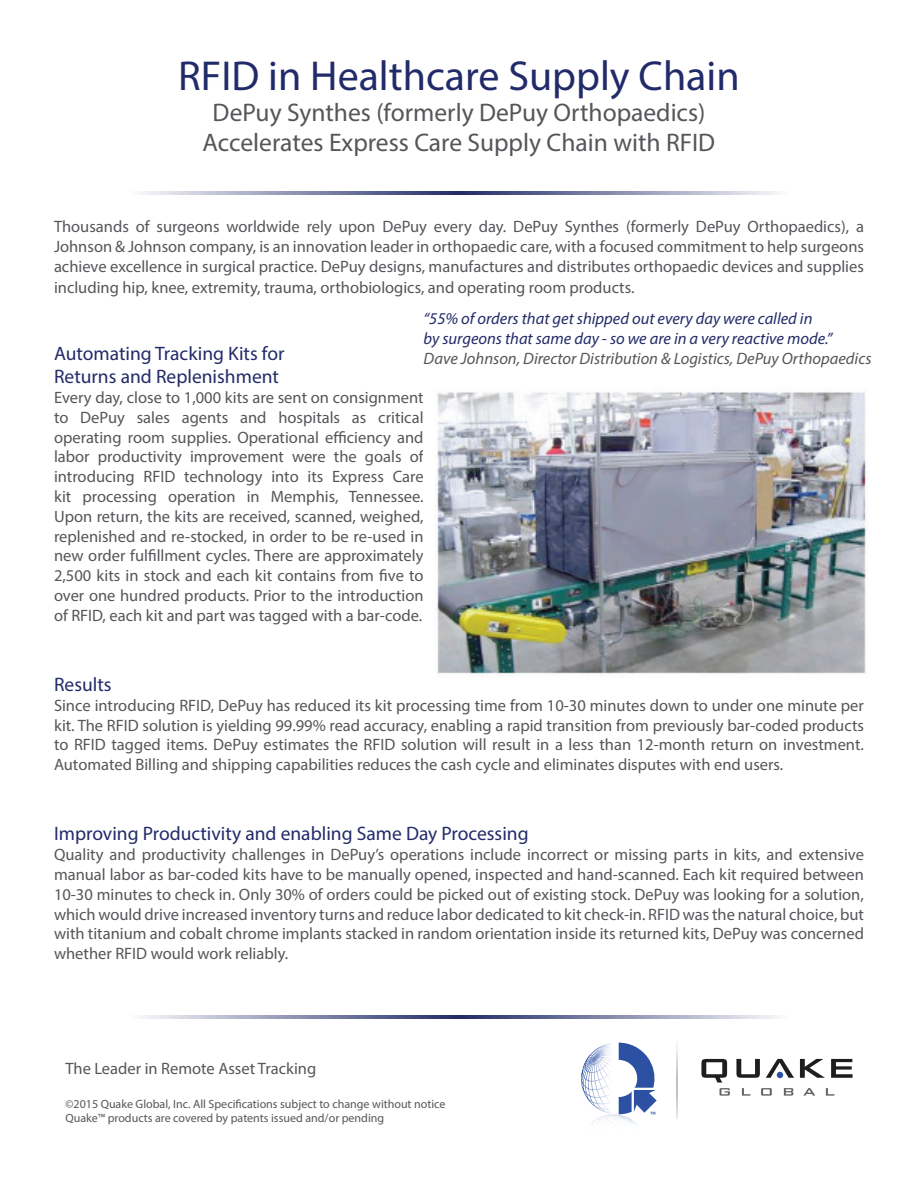
<style>
.page{position:relative;width:918px;height:1188px;background:#fff}
.page>*{position:absolute;margin:0;border:0;box-sizing:border-box;transform-origin:0 0}
.t1{font:42px "Myriad Pro";color:#222b69}
.t2{font:25.5px/30.6px "Myriad Pro";color:#55565a;text-align:center}
.t3{font:19.5px/23.4px "Myriad Pro";color:#222b69}
.t4{font:16.5px/19.8px "Myriad Pro";color:#55565a;text-align:justify}
.t5{font:italic 16.5px/19.8px "Myriad Pro";color:#222b69}
.t6{font:italic 16.5px "Myriad Pro";color:#55565a}
.t7{font:12px/14.4px "Myriad Pro";color:#55565a}
</style>
<div class="page">
<svg style="left:142px;top:191px;width:317px;height:4px"></svg>
<svg style="left:459px;top:191px;width:318px;height:4px"></svg>
<svg style="left:677px;top:1041px;width:1px;height:77px"></svg>
<svg style="left:736px;top:1059px;width:24px;height:19px"></svg>
<svg style="left:800px;top:1059px;width:25px;height:19px"></svg>
<svg style="left:831px;top:1059px;width:22px;height:19px"></svg>
<svg style="left:701px;top:1059px;width:29px;height:37px"></svg>
<svg style="left:742px;top:1088px;width:8px;height:8px"></svg>
<svg style="left:761px;top:1088px;width:11px;height:8px"></svg>
<svg style="left:784px;top:1088px;width:9px;height:8px"></svg>
<svg style="left:803px;top:1088px;width:12px;height:8px"></svg>
<svg style="left:826px;top:1088px;width:8px;height:8px"></svg>
<svg style="left:766px;top:1059px;width:28px;height:19px"></svg>
<svg style="left:581px;top:1042px;width:76px;height:83px"></svg>
<svg style="left:142px;top:1015px;width:317px;height:4px"></svg>
<svg style="left:459px;top:1015px;width:318px;height:4px"></svg>
<img style="left:435px;top:392px;width:431px;height:284px">
<h1 class="t1" style="left:178px;top:50px;width:563px">RFID in Healthcare Supply Chain</h1>
<h2 class="t2" style="left:203px;top:96px;width:514px">DePuy Synthes (formerly DePuy Orthopaedics)<br>Accelerates Express Care Supply Chain with RFID</h2>
<p class="t4" style="left:54px;top:216px;width:812px">Thousands of surgeons worldwide rely upon DePuy every day. DePuy Synthes (formerly DePuy Orthopaedics), a Johnson &amp; Johnson company, is an innovation leader in orthopaedic care, with a focused commitment to help surgeons achieve excellence in surgical practice. DePuy designs, manufactures and distributes orthopaedic devices and supplies</p>
<p class="t4" style="left:54px;top:277px;width:582px">including hip, knee, extremity, trauma, orthobiologics, and operating room products.</p>
<p class="t5" style="left:424px;top:308px;width:410px">“55% of orders that get shipped out every day were called in by surgeons that same day - so we are in a very reactive mode.”</p>
<p class="t6" style="left:424px;top:348px;width:449px">Dave Johnson, Director Distribution &amp; Logistics, DePuy Orthopaedics</p>
<p class="t3" style="left:54px;top:341px;width:232px">Automating Tracking Kits for<br>Returns and Replenishment</p>
<p class="t4" style="left:54px;top:387px;width:371px">Every day, close to 1,000 kits are sent on consignment to DePuy sales agents and hospitals as critical operating room supplies. Operational efficiency and labor productivity improvement were the goals of introducing RFID technology into its Express Care kit processing operation in Memphis, Tennessee.<br>Upon return, the kits are received, scanned, weighed, replenished and re-stocked, in order to be re-used in new order fulfillment cycles. There are approximately 2,500 kits in stock and each kit contains from five to over one hundred products. Prior to the introduction of RFID, each kit and part was tagged with a bar-code.</p>
<p class="t3" style="left:54px;top:672px;width:59px">Results</p>
<p class="t4" style="left:54px;top:695px;width:812px">Since introducing RFID, DePuy has reduced its kit processing time from 10-30 minutes down to under one minute per kit. The RFID solution is yielding 99.99% read accuracy, enabling a rapid transition from previously bar-coded products to RFID tagged items. DePuy estimates the RFID solution will result in a less than 12-month return on investment.<br>Automated Billing and shipping capabilities reduces the cash cycle and eliminates disputes with end users.</p>
<p class="t3" style="left:54px;top:822px;width:476px">Improving Productivity and enabling Same Day Processing</p>
<p class="t4" style="left:54px;top:844px;width:812px">Quality and productivity challenges in DePuy’s operations include incorrect or missing parts in kits, and extensive manual labor as bar-coded kits have to be manually opened, inspected and hand-scanned. Each kit required between 10-30 minutes to check in. Only 30% of orders could be picked out of existing stock. DePuy was looking for a solution, which would drive increased inventory turns and reduce labor dedicated to kit check-in. RFID was the natural choice, but with titanium and cobalt chrome implants stacked in random orientation inside its returned kits, DePuy was concerned whether RFID would work reliably.</p>
<p class="t4" style="left:65px;top:1058px;width:252px">The Leader in Remote Asset Tracking</p>
<p class="t7" style="left:65px;top:1096px;width:382px">©2015 Quake Global, Inc. All Specifications subject to change without notice<br>Quake™ products are covered by patents issued and/or pending</p>
</div>
